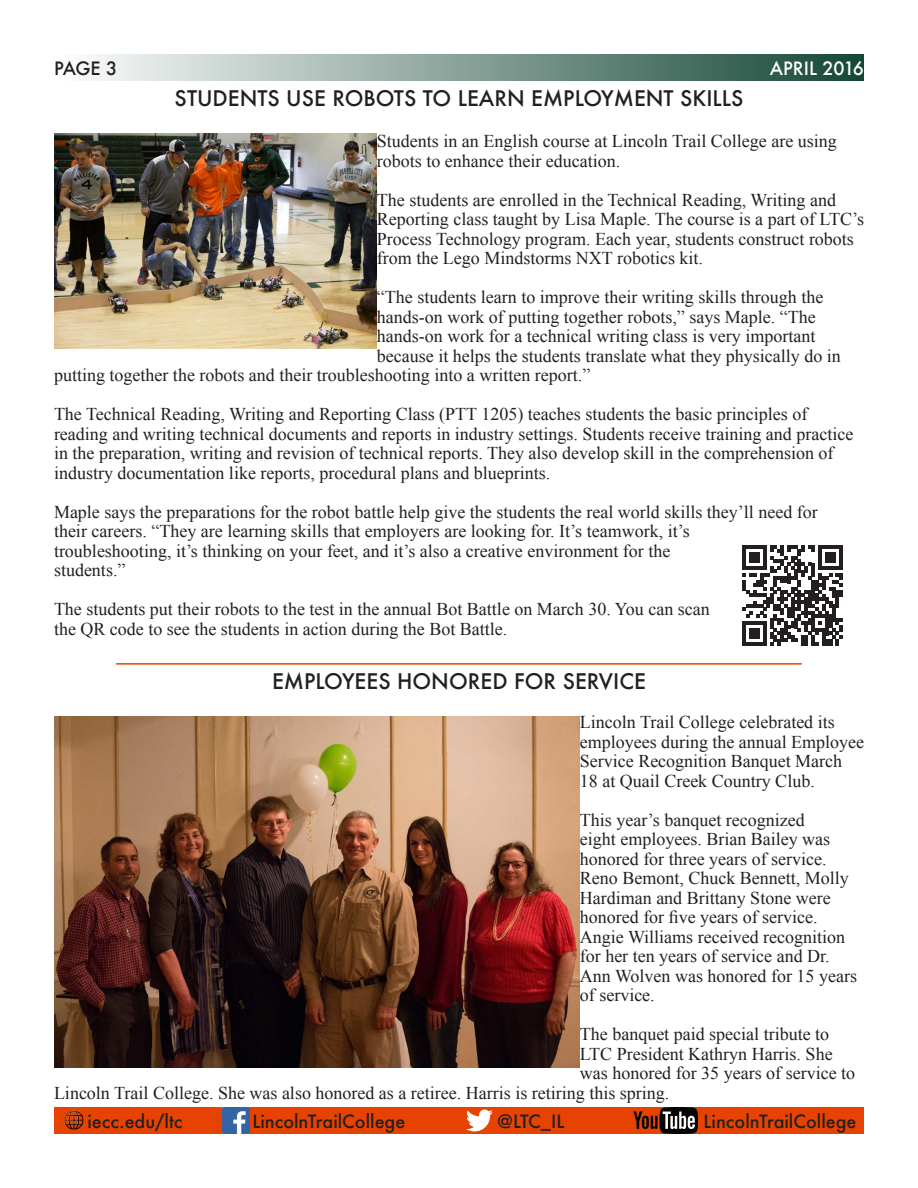
<style>
.page{position:relative;width:918px;height:1188px;background:#fff}
.page>*{position:absolute;margin:0;border:0;box-sizing:border-box;transform-origin:0 0}
.t1{font:500 21px "Futura";color:#231f20}
.t2{font:18px/19.5px "Times New Roman";color:#231f20}
.t3{font:500 18px "Futura";color:#231f20}
.t4{font:500 18px "Futura";color:#fff}
</style>
<div class="page">
<div style="left:54px;top:54px;width:810px;height:27px;background:linear-gradient(to right,#fff,#164735)"></div>
<div style="left:54px;top:1107px;width:810px;height:27px;background:#e74300"></div>
<img style="left:64px;top:1110px;width:20px;height:20px">
<svg style="left:466px;top:1110px;width:27px;height:21px"></svg>
<img style="left:222px;top:1107px;width:27px;height:27px">
<svg style="left:633px;top:1107px;width:65px;height:27px"></svg>
<svg style="left:743px;top:545px;width:100px;height:100px"></svg>
<img style="left:54px;top:133px;width:323px;height:216px">
<img style="left:54px;top:716px;width:526px;height:351px">
<hr style="left:116px;top:663px;width:686px;height:2px;background:#e74300">
<p class="t3" style="left:54px;top:56px;width:65px">PAGE 3</p>
<p class="t4" style="left:770px;top:56px;width:96px">APRIL 2016</p>
<p class="t1" style="left:174px;top:84px;width:571px">STUDENTS USE ROBOTS TO LEARN EMPLOYMENT SKILLS</p>
<p class="t2" style="left:377px;top:131px;width:461px">Students in an English course at Lincoln Trail College are using robots to enhance their education.</p>
<p class="t2" style="left:377px;top:190px;width:489px">The students are enrolled in the Technical Reading, Writing and Reporting class taught by Lisa Maple. The course is a part of LTC’s Process Technology program. Each year, students construct robots from the Lego Mindstorms NXT robotics kit.</p>
<p class="t2" style="left:377px;top:287px;width:448px">“The students learn to improve their writing skills through the</p>
<p class="t2" style="left:377px;top:307px;width:440px">hands-on work of putting together robots,” says Maple. “The</p>
<p class="t2" style="left:377px;top:326px;width:440px">hands-on work for a technical writing class is very important</p>
<p class="t2" style="left:377px;top:346px;width:465px">because it helps the students translate what they physically do in</p>
<p class="t2" style="left:54px;top:365px;width:538px">putting together the robots and their troubleshooting into a written report.”</p>
<p class="t2" style="left:54px;top:404px;width:801px">The Technical Reading, Writing and Reporting Class (PTT 1205) teaches students the basic principles of reading and writing technical documents and reports in industry settings. Students receive training and practice in the preparation, writing and revision of technical reports. They also develop skill in the comprehension of industry documentation like reports, procedural plans and blueprints.</p>
<p class="t2" style="left:54px;top:502px;width:765px">Maple says the preparations for the robot battle help give the students the real world skills they’ll need for their careers. “They are learning skills that employers are looking for. It’s teamwork, it’s<br>troubleshooting, it’s thinking on your feet, and it’s also a creative environment for the<br>students.”</p>
<p class="t2" style="left:54px;top:599px;width:657px">The students put their robots to the test in the annual Bot Battle on March 30. You can scan the QR code to see the students in action during the Bot Battle.</p>
<p class="t1" style="left:272px;top:667px;width:375px">EMPLOYEES HONORED FOR SERVICE</p>
<p class="t2" style="left:580px;top:712px;width:286px">Lincoln Trail College celebrated its employees during the annual Employee Service Recognition Banquet March 18 at Quail Creek Country Club.</p>
<p class="t2" style="left:580px;top:810px;width:279px">This year’s banquet recognized<br>eight employees. Brian Bailey was honored for three years of service.<br>Reno Bemont, Chuck Bennett, Molly<br>Hardiman and Brittany Stone were honored for five years of service.<br>Angie Williams received recognition for her ten years of service and Dr.<br>Ann Wolven was honored for 15 years of service.</p>
<p class="t2" style="left:580px;top:1024px;width:251px">The banquet paid special tribute to</p>
<p class="t2" style="left:580px;top:1044px;width:254px">LTC President Kathryn Harris. She</p>
<p class="t2" style="left:580px;top:1063px;width:277px">was honored for 35 years of service to</p>
<p class="t2" style="left:54px;top:1083px;width:617px">Lincoln Trail College. She was also honored as a retiree. Harris is retiring this spring.</p>
<p class="t3" style="left:88px;top:1109px;width:97px">iecc.edu/ltc</p>
<p class="t3" style="left:252px;top:1109px;width:154px">LincolnTrailCollege</p>
<p class="t3" style="left:497px;top:1109px;width:69px">@LTC_IL</p>
<p class="t3" style="left:704px;top:1109px;width:154px">LincolnTrailCollege</p>
</div>
